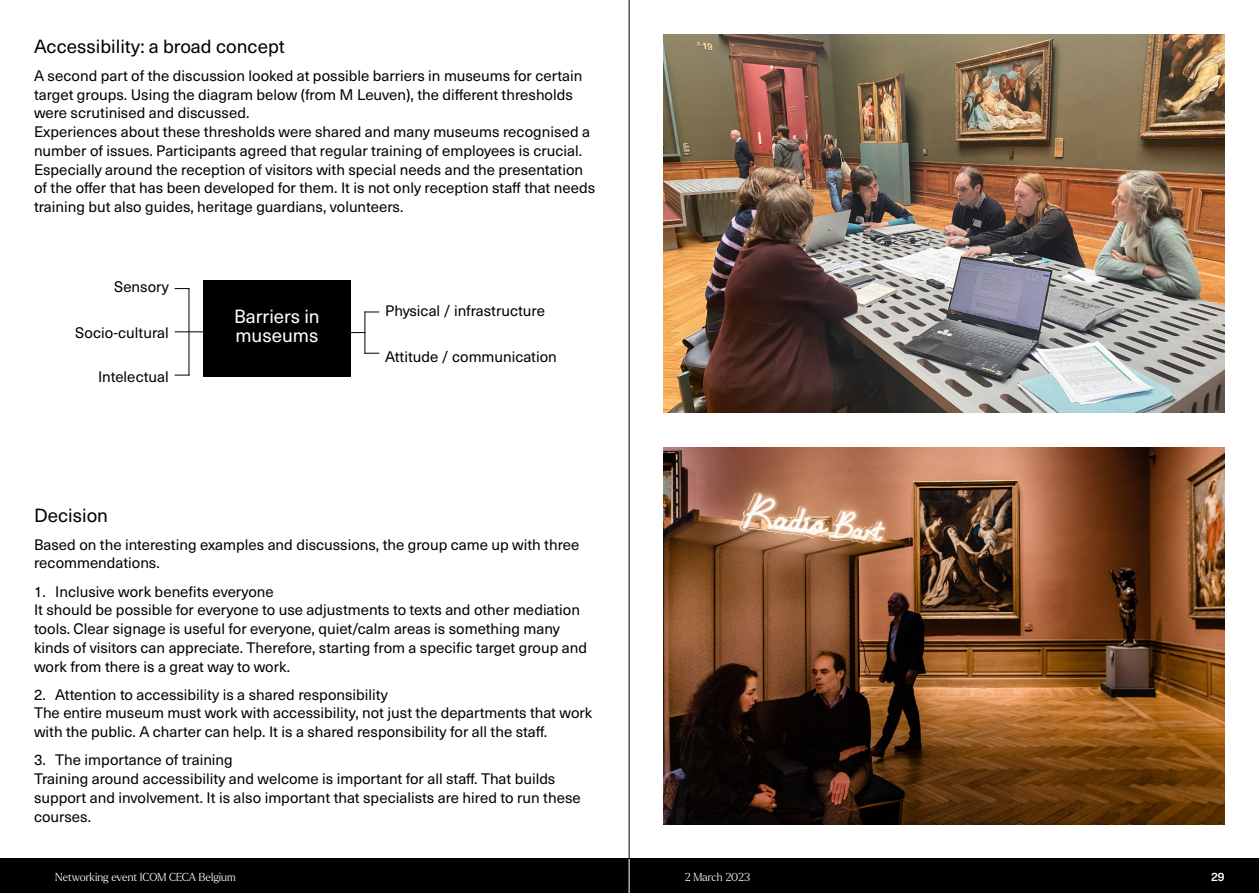
<style>
.page{position:relative;width:1259px;height:893px;background:#fff}
.page>*{position:absolute;margin:0;border:0;box-sizing:border-box;transform-origin:0 0}
.t1{font:18.75px "Neue Haas Unica W1 G";color:#000}
.t2{font:18.75px/18.8px "Neue Haas Unica W1 G";color:#fff}
.t3{font:15px/18.8px "Neue Haas Unica W1 G";color:#000}
.t4{font:500 12px "Neue Haas Unica W1 G";color:#fff}
.t5{font:300 11.25px "Larken";letter-spacing:-.005em;color:#fff}
</style>
<div class="page">
<div style="left:629px;top:859px;width:630px;height:34px;background:#000"></div>
<div style="left:0;top:859px;width:629px;height:34px;background:#000"></div>
<div style="left:203px;top:281px;width:148px;height:96px;background:#000"></div>
<svg style="left:351px;top:332px;width:13px;height:1px"></svg>
<svg style="left:365px;top:312px;width:14px;height:1px"></svg>
<svg style="left:365px;top:353px;width:14px;height:1px"></svg>
<hr style="left:364px;top:312px;width:1px;height:41px;background:#000">
<svg style="left:175px;top:331px;width:28px;height:1px"></svg>
<svg style="left:175px;top:375px;width:14px;height:1px"></svg>
<svg style="left:175px;top:288px;width:14px;height:1px"></svg>
<hr style="left:189px;top:289px;width:1px;height:86px;background:#000">
<img style="left:663px;top:34px;width:562px;height:378px">
<img style="left:663px;top:447px;width:561px;height:378px">
<hr style="left:629px;top:0;width:1px;height:859px;background:#000">
<hr style="left:629px;top:859px;width:1px;height:34px;background:#fff">
<p class="t1" style="left:34px;top:32px;width:252px">Accessibility: a broad concept</p>
<p class="t3" style="left:34px;top:65px;width:563px">A second part of the discussion looked at possible barriers in museums for certain target groups. Using the diagram below (from M Leuven), the different thresholds were scrutinised and discussed.<br>Experiences about these thresholds were shared and many museums recognised a number of issues. Participants agreed that regular training of employees is crucial.<br>Especially around the reception of visitors with special needs and the presentation of the offer that has been developed for them. It is not only reception staff that needs training but also guides, heritage guardians, volunteers.</p>
<p class="t3" style="left:114px;top:277px;width:56px">Sensory</p>
<p class="t3" style="left:75px;top:322px;width:95px">Socio-cultural</p>
<p class="t3" style="left:98px;top:366px;width:72px">Intelectual</p>
<p class="t2" style="left:234px;top:306px;width:87px">Barriers in museums</p>
<p class="t3" style="left:385px;top:300px;width:161px">Physical / infrastructure</p>
<p class="t3" style="left:385px;top:347px;width:173px">Attitude / communication</p>
<p class="t1" style="left:34px;top:501px;width:76px">Decision</p>
<p class="t3" style="left:34px;top:534px;width:547px">Based on the interesting examples and discussions, the group came up with three recommendations.</p>
<p class="t3" style="left:34px;top:581px;width:554px">1. Inclusive work benefits everyone<br>It should be possible for everyone to use adjustments to texts and other mediation tools. Clear signage is useful for everyone, quiet/calm areas is something many kinds of visitors can appreciate. Therefore, starting from a specific target group and work from there is a great way to work.</p>
<p class="t3" style="left:34px;top:684px;width:560px">2. Attention to accessibility is a shared responsibility<br>The entire museum must work with accessibility, not just the departments that work with the public. A charter can help. It is a shared responsibility for all the staff.</p>
<p class="t3" style="left:34px;top:750px;width:548px">3. The importance of training<br>Training around accessibility and welcome is important for all staff. That builds support and involvement. It is also important that specialists are hired to run these courses.</p>
<p class="t5" style="left:55px;top:869px;width:182px">Networking event ICOM CECA Belgium</p>
<p class="t5" style="left:685px;top:869px;width:67px">2 March 2023</p>
<p class="t4" style="left:1211px;top:867px;width:15px">29</p>
</div>
